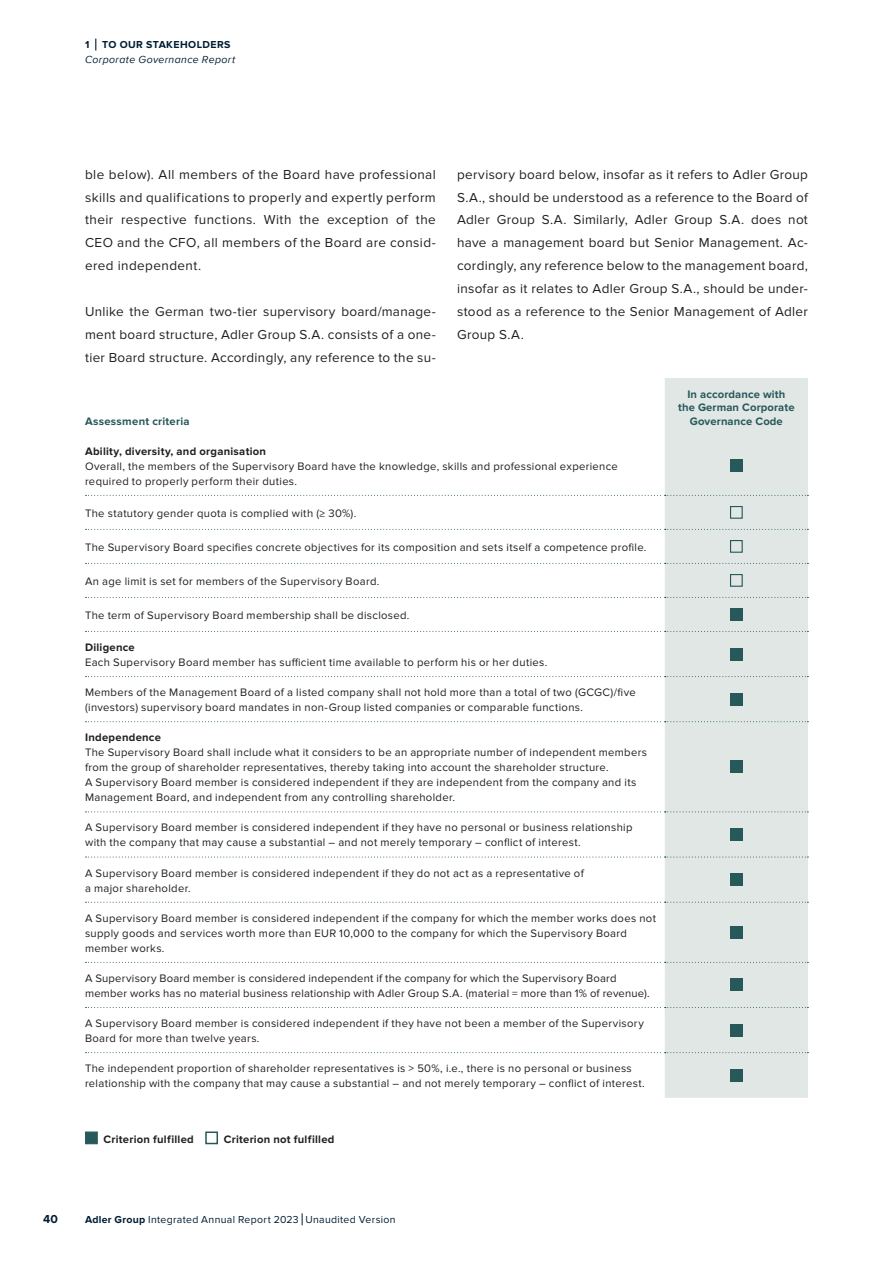
<style>
.page{position:relative;width:893px;height:1263px;background:#fff}
.page>*{position:absolute;margin:0;border:0;box-sizing:border-box;transform-origin:0 0}
.t1{font:13.5px/23px "Proxima Nova";letter-spacing:.025em;color:#231f20;text-align:justify}
.t2{font:700 12px "Proxima Nova";color:#001d34}
.t3{font:11.25px/15px "Proxima Nova";letter-spacing:.03em;color:#231f20}
.t4{font:700 11.25px "Proxima Nova";letter-spacing:.025em;color:#231f20}
.t5{font:700 11.25px/13.5px "Proxima Nova";letter-spacing:.01em;color:#27595b;text-align:center}
.t6{font:10.5px "Proxima Nova";letter-spacing:.03em;color:#001d34}
.t7{font:italic 10.5px "Proxima Nova A";letter-spacing:.035em;color:#001d34}
.t8{font:700 10.5px "Proxima Nova";letter-spacing:.04em;color:#001d34}
.s1{font-weight:700}
</style>
<div class="page">
<div style="left:665px;top:378px;width:143px;height:720px;background:#e0e7e5"></div>
<svg style="left:86px;top:495px;width:722px;height:1px"></svg>
<svg style="left:86px;top:529px;width:722px;height:1px"></svg>
<svg style="left:86px;top:563px;width:722px;height:1px"></svg>
<svg style="left:86px;top:597px;width:722px;height:1px"></svg>
<svg style="left:86px;top:631px;width:722px;height:1px"></svg>
<svg style="left:86px;top:676px;width:722px;height:1px"></svg>
<svg style="left:86px;top:721px;width:722px;height:1px"></svg>
<svg style="left:86px;top:811px;width:722px;height:1px"></svg>
<svg style="left:86px;top:856px;width:722px;height:1px"></svg>
<svg style="left:86px;top:902px;width:722px;height:1px"></svg>
<svg style="left:86px;top:962px;width:722px;height:1px"></svg>
<svg style="left:86px;top:1007px;width:722px;height:1px"></svg>
<svg style="left:86px;top:1052px;width:722px;height:1px"></svg>
<div style="left:730px;top:459px;width:13px;height:13px;background:#27595b"></div>
<div style="left:730px;top:506px;width:13px;height:13px;border:1px solid #27595b"></div>
<div style="left:730px;top:540px;width:13px;height:13px;border:1px solid #27595b"></div>
<div style="left:730px;top:574px;width:13px;height:13px;border:1px solid #27595b"></div>
<div style="left:730px;top:608px;width:13px;height:13px;background:#27595b"></div>
<div style="left:730px;top:648px;width:13px;height:12px;background:#27595b"></div>
<div style="left:730px;top:693px;width:13px;height:12px;background:#27595b"></div>
<div style="left:730px;top:760px;width:13px;height:13px;background:#27595b"></div>
<div style="left:730px;top:828px;width:13px;height:13px;background:#27595b"></div>
<div style="left:730px;top:873px;width:13px;height:13px;background:#27595b"></div>
<div style="left:730px;top:926px;width:13px;height:13px;background:#27595b"></div>
<div style="left:730px;top:978px;width:13px;height:13px;background:#27595b"></div>
<div style="left:730px;top:1024px;width:13px;height:12px;background:#27595b"></div>
<div style="left:730px;top:1069px;width:13px;height:12px;background:#27595b"></div>
<div style="left:85px;top:1131px;width:13px;height:13px;background:#27595b;border:1px solid #27595b"></div>
<div style="left:205px;top:1131px;width:13px;height:13px;border:2px solid #27595b"></div>
<svg style="left:302px;top:1213px;width:1px;height:12px"></svg>
<svg style="left:95px;top:39px;width:1px;height:12px"></svg>
<p class="t8" style="left:85px;top:39px;width:147px">1 TO OUR STAKEHOLDERS</p>
<p class="t7" style="left:85px;top:52px;width:152px">Corporate Governance Report</p>
<p class="t1" style="left:85px;top:163px;width:352px">ble below). All members of the Board have professional skills and qualifications to properly and expertly perform their respective functions. With the exception of the CEO and the CFO, all members of the Board are consid&shy;ered independent.</p>
<p class="t1" style="left:85px;top:300px;width:352px">Unlike the German two-tier supervisory board/manage&shy;ment board structure, Adler Group S.A. consists of a one&shy;tier Board structure. Accordingly, any reference to the su-</p>
<p class="t5" style="left:85px;top:414px;width:106px">Assessment criteria</p>
<p class="t1" style="left:457px;top:163px;width:352px">pervisory board below, insofar as it refers to Adler Group S.A., should be understood as a reference to the Board of Adler Group S.A. Similarly, Adler Group S.A. does not have a management board but Senior Management. Ac&shy;cordingly, any reference below to the management board, insofar as it relates to Adler Group S.A., should be under&shy;stood as a reference to the Senior Management of Adler Group S.A.</p>
<p class="t5" style="left:678px;top:387px;width:118px">In accordance with the German Corporate<br>Governance Code</p>
<p class="t4" style="left:85px;top:444px;width:183px">Ability, diversity, and organisation</p>
<p class="t3" style="left:85px;top:459px;width:534px">Overall, the members of the Supervisory Board have the knowledge, skills and professional experience required to properly perform their duties.</p>
<p class="t3" style="left:85px;top:506px;width:273px">The statutory gender quota is complied with (≥ 30%).</p>
<p class="t3" style="left:85px;top:540px;width:563px">The Supervisory Board specifies concrete objectives for its composition and sets itself a competence profile.</p>
<p class="t3" style="left:85px;top:574px;width:296px">An age limit is set for members of the Supervisory Board.</p>
<p class="t3" style="left:85px;top:608px;width:326px">The term of Supervisory Board membership shall be disclosed.</p>
<p class="t4" style="left:85px;top:641px;width:51px">Diligence</p>
<p class="t3" style="left:85px;top:655px;width:464px">Each Supervisory Board member has sufficient time available to perform his or her duties.</p>
<p class="t3" style="left:85px;top:685px;width:552px">Members of the Management Board of a listed company shall not hold more than a total of two (GCGC)/five (investors) supervisory board mandates in non-Group listed companies or comparable functions.</p>
<p class="t4" style="left:85px;top:731px;width:77px">Independence</p>
<p class="t3" style="left:85px;top:745px;width:564px">The Supervisory Board shall include what it considers to be an appropriate number of independent members from the group of shareholder representatives, thereby taking into account the shareholder structure.<br>A Supervisory Board member is considered independent if they are independent from the company and its Management Board, and independent from any controlling shareholder.</p>
<p class="t3" style="left:85px;top:820px;width:549px">A Supervisory Board member is considered independent if they have no personal or business relationship with the company that may cause a substantial – and not merely temporary – conflict of interest.</p>
<p class="t3" style="left:85px;top:865px;width:500px">A Supervisory Board member is considered independent if they do not act as a representative of a major shareholder.</p>
<p class="t3" style="left:85px;top:911px;width:572px">A Supervisory Board member is considered independent if the company for which the member works does not supply goods and services worth more than EUR 10,000 to the company for which the Supervisory Board member works.</p>
<p class="t3" style="left:85px;top:971px;width:566px">A Supervisory Board member is considered independent if the company for which the Supervisory Board member works has no material business relationship with Adler Group S.A. (material = more than 1% of revenue).</p>
<p class="t3" style="left:85px;top:1016px;width:560px">A Supervisory Board member is considered independent if they have not been a member of the Supervisory<br>Board for more than twelve years.</p>
<p class="t3" style="left:85px;top:1061px;width:561px">The independent proportion of shareholder representatives is &gt; 50%, i.e., there is no personal or business relationship with the company that may cause a substantial – and not merely temporary – conflict of interest.</p>
<p class="t4" style="left:104px;top:1132px;width:92px">Criterion fulfilled</p>
<p class="t4" style="left:224px;top:1132px;width:112px">Criterion not fulfilled</p>
<p class="t2" style="left:43px;top:1212px;width:17px">40</p>
<p class="t6" style="left:85px;top:1213px;width:312px"><span class="s1">Adler Group</span> Integrated Annual Report 2023 Unaudited Version</p>
</div>
